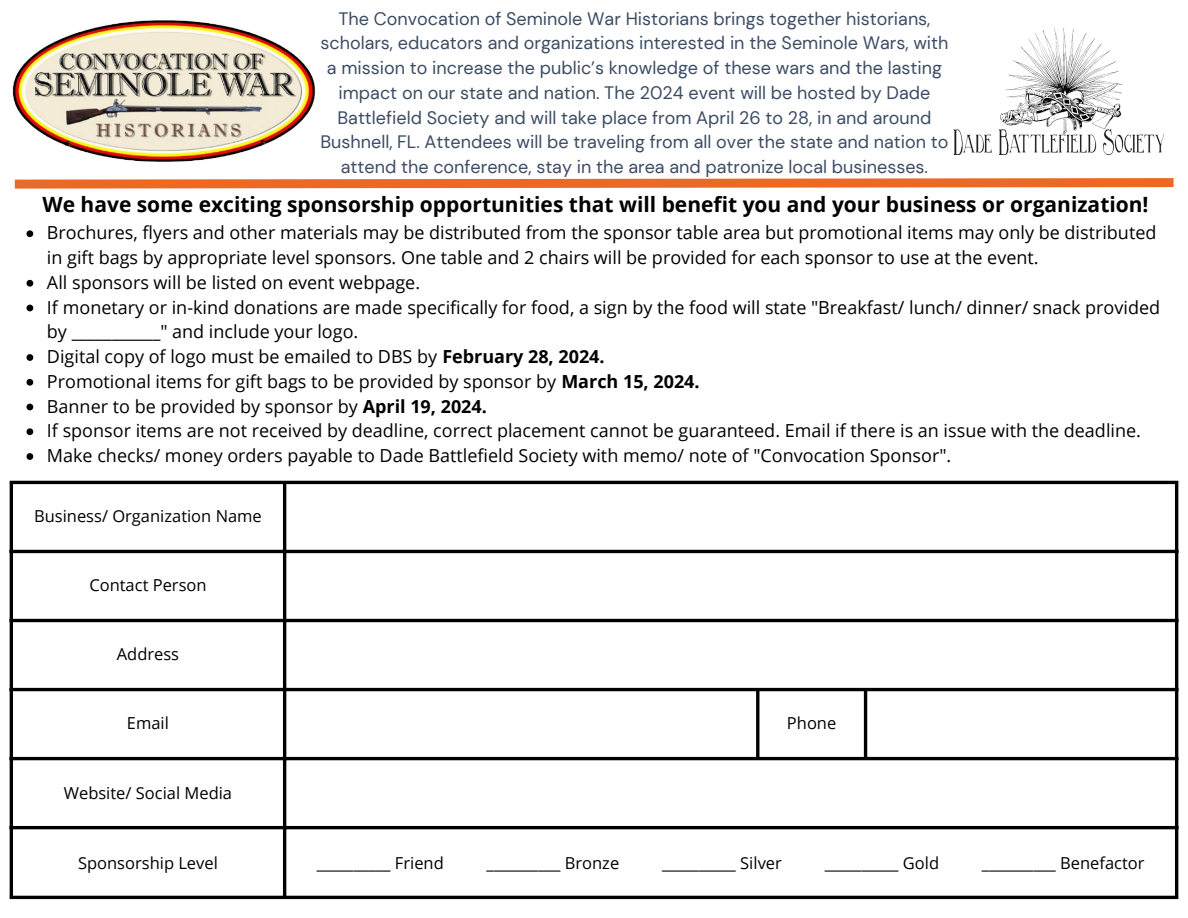
<style>
.page{position:relative;width:1188px;height:918px;background:#fff}
.page>*{position:absolute;margin:0;border:0;box-sizing:border-box;transform-origin:0 0}
.t1{font:700 21px "Open Sans";color:#000}
.t2{font:18px/24.8px "Open Sans";color:#000}
.t3{font:18px/24.8px "DM Sans";color:#3c4c63;text-align:center}
.t4{font:16.5px "Open Sans";color:#000}
.s1{font-weight:700}
</style>
<div class="page">
<img style="left:953px;top:27px;width:211px;height:127px">
<svg style="left:14px;top:178px;width:1160px;height:11px;background:#ee844b"></svg>
<img style="left:12px;top:20px;width:304px;height:142px">
<svg style="left:27px;top:230px;width:6px;height:7px"></svg>
<svg style="left:27px;top:280px;width:6px;height:7px"></svg>
<svg style="left:27px;top:305px;width:6px;height:6px"></svg>
<svg style="left:27px;top:354px;width:6px;height:7px"></svg>
<svg style="left:27px;top:379px;width:6px;height:7px"></svg>
<svg style="left:27px;top:404px;width:6px;height:6px"></svg>
<svg style="left:27px;top:428px;width:6px;height:7px"></svg>
<svg style="left:27px;top:453px;width:6px;height:7px"></svg>
<hr style="left:10px;top:484px;width:3px;height:412px;background:#000">
<hr style="left:283px;top:484px;width:3px;height:412px;background:#000">
<hr style="left:756px;top:691px;width:3px;height:66px;background:#000">
<hr style="left:864px;top:691px;width:3px;height:66px;background:#000">
<hr style="left:1175px;top:484px;width:3px;height:412px;background:#000">
<hr style="left:10px;top:481px;width:1168px;height:3px;background:#000">
<hr style="left:10px;top:550px;width:1168px;height:3px;background:#000">
<hr style="left:10px;top:619px;width:1168px;height:3px;background:#000">
<hr style="left:10px;top:688px;width:1168px;height:3px;background:#000">
<hr style="left:10px;top:757px;width:1168px;height:3px;background:#000">
<hr style="left:10px;top:826px;width:1168px;height:3px;background:#000">
<hr style="left:10px;top:896px;width:1168px;height:3px;background:#000">
<p class="t3" style="left:320px;top:6px;width:630px">The Convocation of Seminole War Historians brings together historians, scholars, educators and organizations interested in the Seminole Wars, with a mission to increase the public’s knowledge of these wars and the lasting impact on our state and nation. The 2024 event will be hosted by Dade Battlefield Society and will take place from April 26 to 28, in and around Bushnell, FL. Attendees will be traveling from all over the state and nation to attend the conference, stay in the area and patronize local businesses.</p>
<p class="t1" style="left:42px;top:190px;width:1108px">We have some exciting sponsorship opportunities that will benefit you and your business or organization!</p>
<p class="t2" style="left:47px;top:220px;width:1115px">Brochures, flyers and other materials may be distributed from the sponsor table area but promotional items may only be distributed in gift bags by appropriate level sponsors. One table and 2 chairs will be provided for each sponsor to use at the event.<br>All sponsors will be listed on event webpage.<br>If monetary or in-kind donations are made specifically for food, a sign by the food will state "Breakfast/ lunch/ dinner/ snack provided by ___________" and include your logo.<br>Digital copy of logo must be emailed to DBS by <span class="s1">February 28, 2024.<br></span>Promotional items for gift bags to be provided by sponsor by <span class="s1">March 15, 2024.<br></span>Banner to be provided by sponsor by <span class="s1">April 19, 2024.<br></span>If sponsor items are not received by deadline, correct placement cannot be guaranteed. Email if there is an issue with the deadline.<br>Make checks/ money orders payable to Dade Battlefield Society with memo/ note of "Convocation Sponsor".</p>
<p class="t4" style="left:34px;top:505px;width:229px">Business/ Organization Name</p>
<p class="t4" style="left:89px;top:574px;width:119px">Contact Person</p>
<p class="t4" style="left:117px;top:643px;width:64px">Address</p>
<p class="t4" style="left:127px;top:712px;width:44px">Email</p>
<p class="t4" style="left:787px;top:712px;width:51px">Phone</p>
<p class="t4" style="left:64px;top:781px;width:170px">Website/ Social Media</p>
<p class="t4" style="left:78px;top:851px;width:141px">Sponsorship Level</p>
<p class="t4" style="left:317px;top:851px;width:129px">__________ Friend</p>
<p class="t4" style="left:487px;top:851px;width:134px">__________ Bronze</p>
<p class="t4" style="left:662px;top:851px;width:121px">__________ Silver</p>
<p class="t4" style="left:825px;top:851px;width:116px">__________ Gold</p>
<p class="t4" style="left:982px;top:851px;width:164px">__________ Benefactor</p>
</div>
